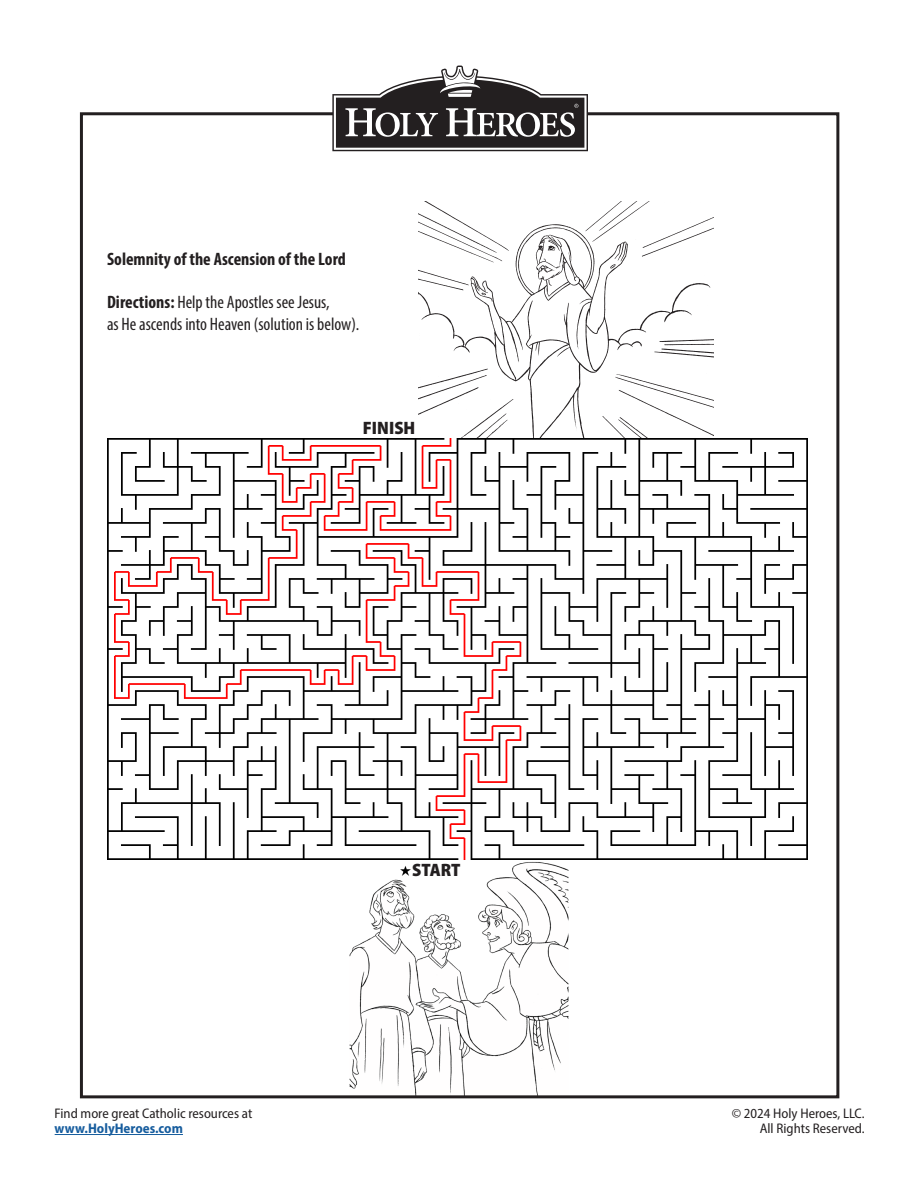
<style>
.page{position:relative;width:918px;height:1188px;background:#fff}
.page>*{position:absolute;margin:0;border:0;box-sizing:border-box;transform-origin:0 0}
.t1{font:condensed 18px "Myriad Pro";color:#231f20}
.t2{font:700 condensed 18px "Myriad Pro";color:#231f20}
.t3{font:18px "Myriad Variable Concept";color:#231f20}
.t4{font:semi-condensed 13.95px "Myriad Pro";color:#231f20}
.t5{font:700 semi-condensed 13.95px "Myriad Pro";color:#175d9e}
.s1{font-weight:700}
</style>
<div class="page">
<hr style="left:55px;top:1134px;width:128px;height:1px;background:#175d9e">
<img style="left:349px;top:859px;width:220px;height:235px">
<img style="left:418px;top:202px;width:296px;height:235px">
<svg style="left:332px;top:66px;width:256px;height:85px"></svg>
<img style="left:398px;top:864px;width:14px;height:14px">
<img style="left:107px;top:438px;width:700px;height:421px">
<p class="t2" style="left:107px;top:248px;width:240px">Solemnity of the Ascension of the Lord</p>
<p class="t1" style="left:107px;top:291px;width:224px"><span class="s1">Directions:</span> Help the Apostles see Jesus,</p>
<p class="t1" style="left:107px;top:313px;width:254px">as He ascends into Heaven (solution is below).</p>
<p class="t3" style="left:363px;top:417px;width:54px">FINISH</p>
<p class="t4" style="left:55px;top:1105px;width:199px">Find more great Catholic resources at</p>
<p class="t5" style="left:55px;top:1119px;width:130px">www.HolyHeroes.com</p>
<p class="t3" style="left:412px;top:860px;width:50px">START</p>
<p class="t4" style="left:732px;top:1105px;width:134px">© 2024 Holy Heroes, LLC.</p>
<p class="t4" style="left:760px;top:1120px;width:106px">All Rights Reserved.</p>
</div>
